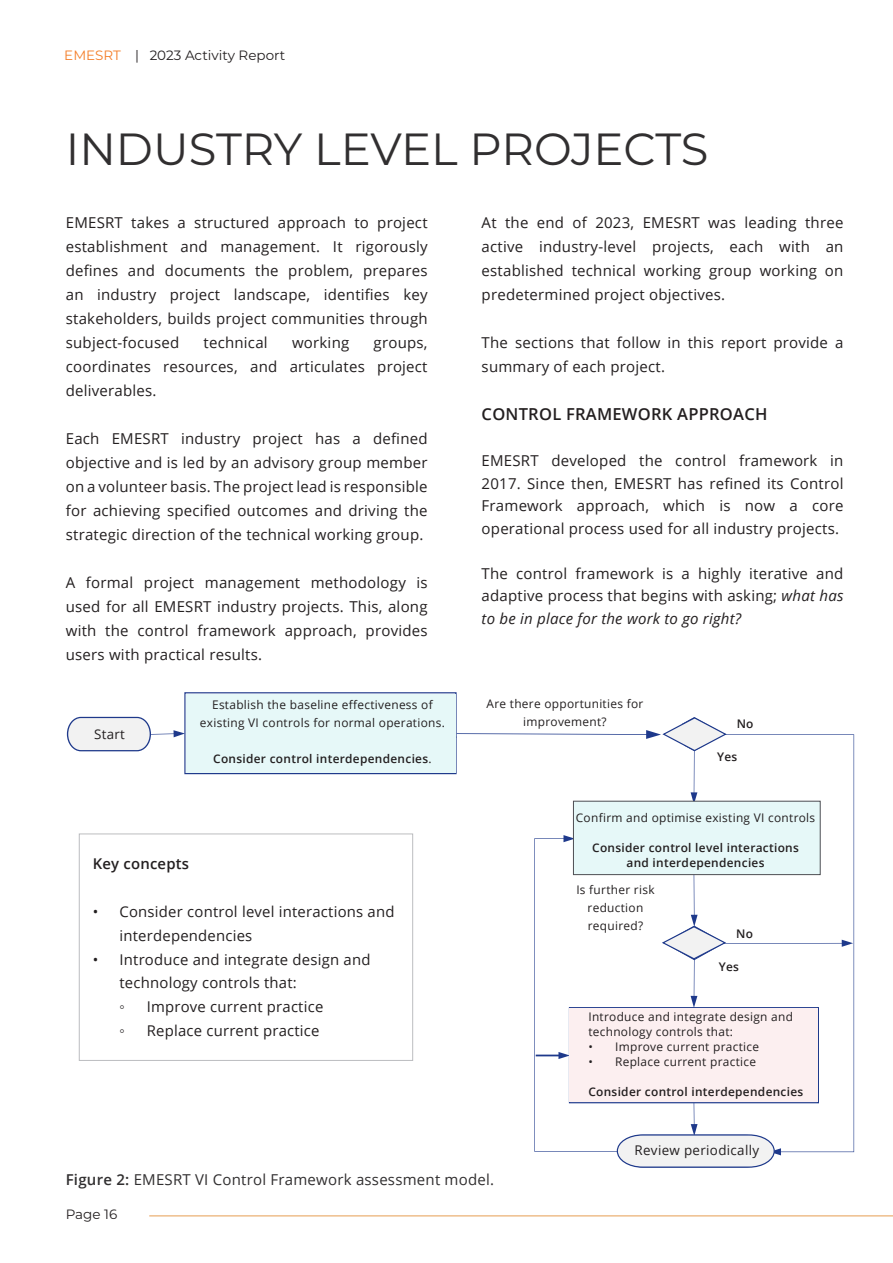
<style>
.page{position:relative;width:893px;height:1263px;background:#fff}
.page>*{position:absolute;margin:0;border:0;box-sizing:border-box;transform-origin:0 0}
.t1{font:45px "Montserrat";color:#312f30}
.t2{font:600 16.5px "Open Sans";letter-spacing:.015em;color:#231f20}
.Light_Size_10{font:15px/24px "Open Sans";letter-spacing:.015em;color:#231f20;text-align:justify}
.Lato_Size_10{font:15px/22.5px "Open Sans";letter-spacing:.015em;color:#231f20;text-align:justify}
.Paragraph_Style_Size_10{font:15px "Open Sans";letter-spacing:.015em;color:#312f30}
.t3{font:14.85px/23.7px "Open Sans";letter-spacing:.015em;color:#231f20}
.Light_Size_10-2{font:600 14.85px "Open Sans";letter-spacing:.015em;color:#231f20}
.t4{font:14.85px "Arial";color:#231f20}
.t5{font:13.5px "Montserrat";color:#231f20}
.Light_Size_10-3{font:13.35px "Open Sans";letter-spacing:.025em;color:#231f20}
.Light_Size_10-4{font:11.85px/17.9px "Open Sans";letter-spacing:.025em;color:#231f20;text-align:center}
.Light_Size_10-5{font:600 11.85px "Open Sans";letter-spacing:.025em;color:#231f20}
.s1{color:#f47d27}
.s2{font-weight:400}
.s3{font-style:italic}
.s4{font-weight:600}
</style>
<div class="page">
<hr style="left:149px;top:1215px;width:744px;height:1px;background:#e69d52">
<div style="left:184px;top:692px;width:273px;height:82px;border:1px solid #1e398b"></div>
<svg style="left:727px;top:734px;width:127px;height:419px"></svg>
<svg style="left:67px;top:717px;width:118px;height:34px"></svg>
<svg style="left:534px;top:835px;width:319px;height:333px"></svg>
<div style="left:570px;top:1008px;width:248px;height:94px;background:#fceff0"></div>
<div style="left:186px;top:694px;width:269px;height:78px;background:#e6f8f8"></div>
<svg style="left:456px;top:716px;width:271px;height:85px"></svg>
<div style="left:79px;top:833px;width:334px;height:228px;border:1px solid #bcbdc0"></div>
<div style="left:573px;top:801px;width:248px;height:74px;background:#e6f8f8;border:1px solid #4d4e53"></div>
<p class="t5" style="left:64px;top:46px;width:222px"><span class="s1">EMESRT</span> | 2023 Activity Report</p>
<p class="t1" style="left:66px;top:118px;width:644px">INDUSTRY LEVEL PROJECTS</p>
<p class="Light_Size_10" style="left:66px;top:210px;width:363px">EMESRT takes a structured approach to project establishment and management. It rigorously defines and documents the problem, prepares an industry project landscape, identifies key stakeholders, builds project communities through subject-focused</p>
<p class="Light_Size_10" style="left:204px;top:330px;width:66px">technical</p>
<p class="Light_Size_10" style="left:292px;top:330px;width:59px">working</p>
<p class="Light_Size_10" style="left:66px;top:330px;width:363px;text-indent:308px">groups, coordinates resources, and articulates project deliverables.</p>
<p class="Light_Size_10" style="left:66px;top:426px;width:363px">Each EMESRT industry project has a defined objective and is led by an advisory group member on a volunteer basis. The project lead is responsible for achieving specified outcomes and driving the strategic direction of the technical working group.</p>
<p class="Light_Size_10" style="left:66px;top:570px;width:363px">A formal project management methodology is used for all EMESRT industry projects. This, along with the control framework approach, provides users with practical results.</p>
<p class="Light_Size_10-3" style="left:94px;top:725px;width:32px">Start</p>
<p class="Light_Size_10-4" style="left:200px;top:696px;width:246px">Establish the baseline effectiveness of existing VI controls for normal operations.</p>
<p class="Light_Size_10-5" style="left:213px;top:750px;width:220px">Consider control interdependencies<span class="s2">.</span></p>
<p class="Light_Size_10-2" style="left:93px;top:854px;width:98px">Key concepts</p>
<p class="t3" style="left:120px;top:899px;width:276px;text-indent:-27px">• Consider control level interactions and interdependencies</p>
<p class="t3" style="left:120px;top:947px;width:252px;text-indent:-27px">• Introduce and integrate design and technology controls that:</p>
<p class="t4" style="left:120px;top:997px;width:7px">◦</p>
<p class="t3" style="left:147px;top:994px;width:178px">Improve current practice</p>
<p class="t4" style="left:120px;top:1021px;width:7px">◦</p>
<p class="t3" style="left:147px;top:1018px;width:174px">Replace current practice</p>
<p class="Light_Size_10" style="left:482px;top:210px;width:363px">At the end of 2023, EMESRT was leading three active industry-level projects, each with an established technical working group working on predetermined project objectives.</p>
<p class="Light_Size_10" style="left:482px;top:330px;width:363px">The sections that follow in this report provide a summary of each project.</p>
<p class="t2" style="left:482px;top:402px;width:287px">CONTROL FRAMEWORK APPROACH</p>
<p class="Lato_Size_10" style="left:482px;top:449px;width:363px">EMESRT developed the control framework in 2017. Since then, EMESRT has refined its Control Framework approach, which is now a core operational process used for all industry projects.</p>
<p class="Lato_Size_10" style="left:482px;top:561px;width:363px">The control framework is a highly iterative and adaptive process that begins with asking; <span class="s3">what has to be in place for the work to go right?</span></p>
<p class="Light_Size_10-4" style="left:487px;top:694px;width:158px">Are there opportunities for improvement?</p>
<p class="Light_Size_10-5" style="left:737px;top:715px;width:18px">No</p>
<p class="Light_Size_10-5" style="left:717px;top:749px;width:22px">Yes</p>
<p class="Light_Size_10-4" style="left:576px;top:809px;width:241px">Confirm and optimise existing VI controls</p>
<p class="Light_Size_10-5" style="left:592px;top:839px;width:208px">Consider control level interactions</p>
<p class="Light_Size_10-5" style="left:626px;top:854px;width:139px">and interdependencies</p>
<p class="Light_Size_10-4" style="left:576px;top:881px;width:80px">Is further risk reduction required?</p>
<p class="Light_Size_10-5" style="left:736px;top:925px;width:18px">No</p>
<p class="Light_Size_10-5" style="left:719px;top:959px;width:22px">Yes</p>
<p class="Light_Size_10-4" style="left:588px;top:1009px;width:206px;line-height:14.9px;text-align:left">Introduce and integrate design and technology controls that:</p>
<p class="Light_Size_10-4" style="left:588px;top:1037px;width:172px">• Improve current practice</p>
<p class="Light_Size_10-4" style="left:588px;top:1052px;width:169px">• Replace current practice</p>
<p class="Light_Size_10-5" style="left:588px;top:1083px;width:216px">Consider control interdependencies</p>
<p class="Light_Size_10-3" style="left:635px;top:1141px;width:126px">Review periodically</p>
<p class="Paragraph_Style_Size_10" style="left:66px;top:1169px;width:430px"><span class="s4">Figure 2:</span> EMESRT VI Control Framework assessment model.</p>
<p class="t5" style="left:66px;top:1205px;width:53px">Page 16</p>
</div>
